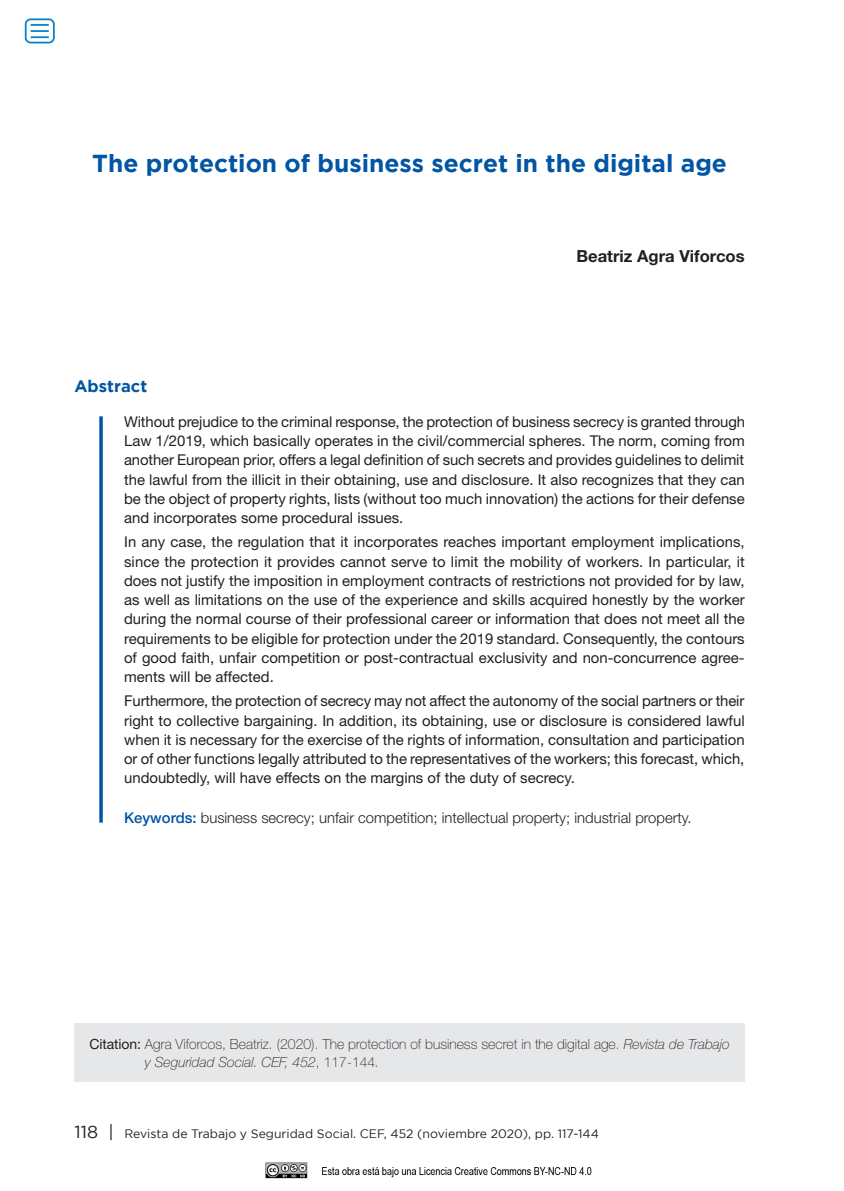
<style>
.page{position:relative;width:844px;height:1191px;background:#fff}
.page>*{position:absolute;margin:0;border:0;box-sizing:border-box;transform-origin:0 0}
.t1{font:700 24.5px "Gotham";color:#0155a5}
.t2{font:700 16.62px "Helvetica Neue LT Std";color:#231f20}
.t3{font:700 16.62px "Gotham";color:#0155a5}
.t4{font:14.88px/19.2px "Helvetica Neue LT Std";color:#231f20;text-align:justify}
.t5{font:300 14.88px "Helvetica Neue LT Std";color:#231f20}
.t6{font:100 14px/18.4px "Helvetica Neue LT Std";color:#231f20}
.t7{font:12.25px "Gotham";color:#231f20}
.s1{font-weight:500;color:#0155a5}
.s2{font-weight:400}
.s3{font-style:italic}
.s4{font-size:17.5px}
</style>
<div class="page">
<img style="left:265px;top:1162px;width:327px;height:17px">
<svg style="left:99px;top:416px;width:4px;height:406px;background:#1f69b0"></svg>
<div style="left:74px;top:1023px;width:670px;height:58px;background:#e6e7e9"></div>
<div style="left:25px;top:18px;width:30px;height:25px;border:2px solid #0082c8;border-radius:5px"></div>
<svg style="left:31px;top:24px;width:18px;height:14px"></svg>
<h1 class="t1" style="left:92px;top:149px;width:636px">The protection of business secret in the digital age</h1>
<p class="t2" style="left:576px;top:246px;width:170px">Beatriz Agra Viforcos</p>
<p class="t3" style="left:74px;top:376px;width:74px">Abstract</p>
<p class="t4" style="left:124px;top:412px;width:622px">Without prejudice to the criminal response, the protection of business secrecy is granted through Law 1/2019, which basically operates in the civil/commercial spheres. The norm, coming from another European prior, offers a legal definition of such secrets and provides guidelines to delimit the lawful from the illicit in their obtaining, use and disclosure. It also recognizes that they can be the object of property rights, lists (without too much innovation) the actions for their defense and incorporates some procedural issues.</p>
<p class="t4" style="left:124px;top:532px;width:622px">In any case, the regulation that it incorporates reaches important employment implications, since the protection it provides cannot serve to limit the mobility of workers. In particular, it does not justify the imposition in employment contracts of restrictions not provided for by law, as well as limitations on the use of the experience and skills acquired honestly by the worker during the normal course of their professional career or information that does not meet all the requirements to be eligible for protection under the 2019 standard. Consequently, the contours of good faith, unfair competition or post-contractual exclusivity and non-concurrence agree&shy;ments will be affected.</p>
<p class="t4" style="left:124px;top:691px;width:622px">Furthermore, the protection of secrecy may not affect the autonomy of the social partners or their right to collective bargaining. In addition, its obtaining, use or disclosure is considered lawful when it is necessary for the exercise of the rights of information, consultation and participation or of other functions legally attributed to the representatives of the workers; this forecast, which, undoubtedly, will have effects on the margins of the duty of secrecy.</p>
<p class="t5" style="left:124px;top:808px;width:569px"><span class="s1">Keywords:</span> business secrecy; unfair competition; intellectual property; industrial property.</p>
<p class="t6" style="left:145px;top:1034px;width:586px;text-indent:-56px"><span class="s2">Citation:</span> Agra Viforcos, Beatriz. (2020). The protection of business secret in the digital age. <span class="s3">Revista de Trabajo y Seguridad Social. CEF, 452</span>, 117-144<span class="s3">.</span></p>
<p class="t7" style="left:74px;top:1127px;width:526px"><span class="s4">118 |</span> Revista de Trabajo y Seguridad Social. CEF, 452 (noviembre 2020), pp. 117-144</p>
</div>
